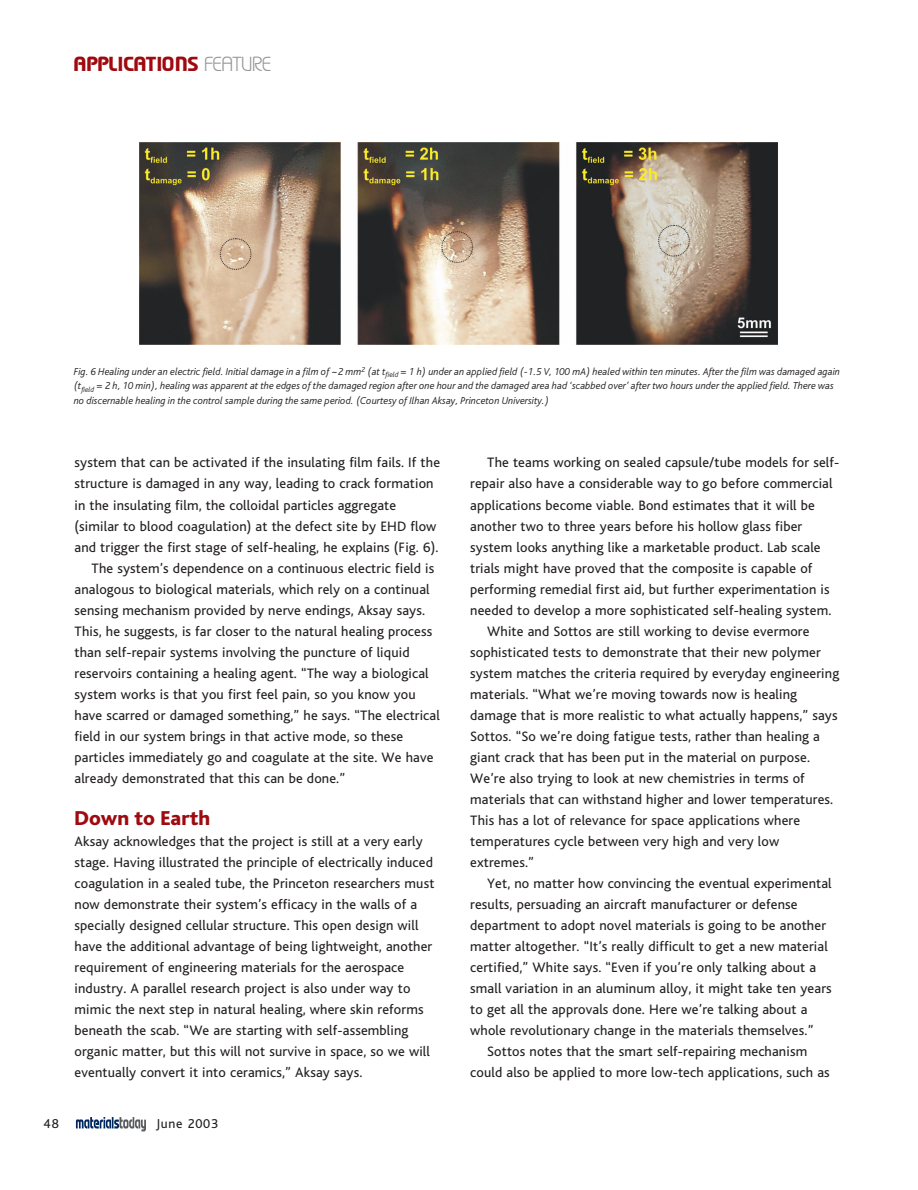
<style>
.page{position:relative;width:918px;height:1190px;background:#fff}
.page>*{position:absolute;margin:0;border:0;box-sizing:border-box;transform-origin:0 0}
.t1{font:800 21px "Bliss";color:#9e0a0f}
.t2{font:700 18px "Prosper Open";letter-spacing:.03em;color:#9e0a0f}
.t3{font:14.25px/21px "Bliss";letter-spacing:.01em;color:#231f20}
.t4{font:13.5px "Bliss";letter-spacing:.05em;color:#231f20}
.t5{font:italic 300 10.5px/14.4px "Bliss";color:#231f20}
.s1{font-family:"Prosper";font-weight:300;color:#949698}
</style>
<div class="page">
<svg style="left:76px;top:1117px;width:70px;height:14px"></svg>
<img style="left:140px;top:143px;width:638px;height:201px">
<p class="t2" style="left:75px;top:56px;width:198px">APPLICATIONS <span class="s1">FEATURE</span></p>
<p class="t5" style="left:74px;top:365px;width:768px">Fig. 6 Healing under an electric field. Initial damage in a film of ~2 mm<sup>2</sup> (at t<sub>field</sub> = 1 h) under an applied field (-1.5 V, 100 mA) healed within ten minutes. After the film was damaged again (t<sub>field</sub> = 2 h, 10 min), healing was apparent at the edges of the damaged region after one hour and the damaged area had ‘scabbed over’ after two hours under the applied field. There was no discernable healing in the control sample during the same period. (Courtesy of Ilhan Aksay, Princeton University.)</p>
<p class="t3" style="left:75px;top:453px;width:367px">system that can be activated if the insulating film fails. If the</p>
<p class="t3" style="left:75px;top:474px;width:361px">structure is damaged in any way, leading to crack formation</p>
<p class="t3" style="left:75px;top:495px;width:323px">in the insulating film, the colloidal particles aggregate</p>
<p class="t3" style="left:75px;top:516px;width:363px">(similar to blood coagulation) at the defect site by EHD flow</p>
<p class="t3" style="left:75px;top:537px;width:365px">and trigger the first stage of self-healing, he explains (Fig. 6).</p>
<p class="t3" style="left:92px;top:558px;width:344px">The system’s dependence on a continuous electric field is</p>
<p class="t3" style="left:75px;top:579px;width:357px">analogous to biological materials, which rely on a continual</p>
<p class="t3" style="left:75px;top:600px;width:352px">sensing mechanism provided by nerve endings, Aksay says.</p>
<p class="t3" style="left:75px;top:621px;width:359px">This, he suggests, is far closer to the natural healing process</p>
<p class="t3" style="left:75px;top:642px;width:337px">than self-repair systems involving the puncture of liquid</p>
<p class="t3" style="left:75px;top:663px;width:356px">reservoirs containing a healing agent. “The way a biological</p>
<p class="t3" style="left:75px;top:684px;width:343px">system works is that you first feel pain, so you know you</p>
<p class="t3" style="left:75px;top:705px;width:367px">have scarred or damaged something,” he says. “The electrical</p>
<p class="t3" style="left:75px;top:726px;width:330px">field in our system brings in that active mode, so these</p>
<p class="t3" style="left:75px;top:747px;width:361px">particles immediately go and coagulate at the site. We have</p>
<p class="t3" style="left:75px;top:768px;width:272px">already demonstrated that this can be done.”</p>
<h1 class="t1" style="left:75px;top:810px;width:137px">Down to Earth</h1>
<p class="t3" style="left:75px;top:831px;width:362px">Aksay acknowledges that the project is still at a very early stage. Having illustrated the principle of electrically induced coagulation in a sealed tube, the Princeton researchers must now demonstrate their system’s efficacy in the walls of a specially designed cellular structure. This open design will have the additional advantage of being lightweight, another requirement of engineering materials for the aerospace industry. A parallel research project is also under way to mimic the next step in natural healing, where skin reforms beneath the scab. “We are starting with self-assembling organic matter, but this will not survive in space, so we will eventually convert it into ceramics,” Aksay says.</p>
<p class="t4" style="left:43px;top:1118px;width:17px">48</p>
<p class="t4" style="left:156px;top:1118px;width:64px">June 2003</p>
<p class="t3" style="left:487px;top:453px;width:354px">The teams working on sealed capsule/tube models for self-</p>
<p class="t3" style="left:470px;top:474px;width:364px">repair also have a considerable way to go before commercial</p>
<p class="t3" style="left:470px;top:495px;width:346px">applications become viable. Bond estimates that it will be</p>
<p class="t3" style="left:470px;top:516px;width:334px">another two to three years before his hollow glass fiber</p>
<p class="t3" style="left:470px;top:537px;width:352px">system looks anything like a marketable product. Lab scale</p>
<p class="t3" style="left:470px;top:558px;width:344px">trials might have proved that the composite is capable of</p>
<p class="t3" style="left:470px;top:579px;width:361px">performing remedial first aid, but further experimentation is</p>
<p class="t3" style="left:470px;top:600px;width:363px">needed to develop a more sophisticated self-healing system.</p>
<p class="t3" style="left:487px;top:621px;width:324px">White and Sottos are still working to devise evermore</p>
<p class="t3" style="left:470px;top:642px;width:352px">sophisticated tests to demonstrate that their new polymer</p>
<p class="t3" style="left:470px;top:663px;width:371px">system matches the criteria required by everyday engineering</p>
<p class="t3" style="left:470px;top:684px;width:328px">materials. “What we’re moving towards now is healing</p>
<p class="t3" style="left:470px;top:705px;width:369px">damage that is more realistic to what actually happens,” says</p>
<p class="t3" style="left:470px;top:726px;width:351px">Sottos. “So we’re doing fatigue tests, rather than healing a</p>
<p class="t3" style="left:470px;top:747px;width:341px">giant crack that has been put in the material on purpose.</p>
<p class="t3" style="left:470px;top:768px;width:336px">We’re also trying to look at new chemistries in terms of</p>
<p class="t3" style="left:470px;top:789px;width:365px">materials that can withstand higher and lower temperatures.</p>
<p class="t3" style="left:470px;top:810px;width:331px">This has a lot of relevance for space applications where</p>
<p class="t3" style="left:470px;top:831px;width:311px">temperatures cycle between very high and very low</p>
<p class="t3" style="left:470px;top:852px;width:65px">extremes.”</p>
<p class="t3" style="left:487px;top:874px;width:346px">Yet, no matter how convincing the eventual experimental</p>
<p class="t3" style="left:470px;top:895px;width:329px">results, persuading an aircraft manufacturer or defense</p>
<p class="t3" style="left:470px;top:916px;width:357px">department to adopt novel materials is going to be another</p>
<p class="t3" style="left:470px;top:937px;width:359px">matter altogether. “It’s really difficult to get a new material</p>
<p class="t3" style="left:470px;top:958px;width:347px">certified,” White says. “Even if you’re only talking about a</p>
<p class="t3" style="left:470px;top:979px;width:363px">small variation in an aluminum alloy, it might take ten years</p>
<p class="t3" style="left:470px;top:1000px;width:339px">to get all the approvals done. Here we’re talking about a</p>
<p class="t3" style="left:470px;top:1021px;width:345px">whole revolutionary change in the materials themselves.”</p>
<p class="t3" style="left:487px;top:1042px;width:322px">Sottos notes that the smart self-repairing mechanism</p>
<p class="t3" style="left:470px;top:1063px;width:361px">could also be applied to more low-tech applications, such as</p>
</div>
